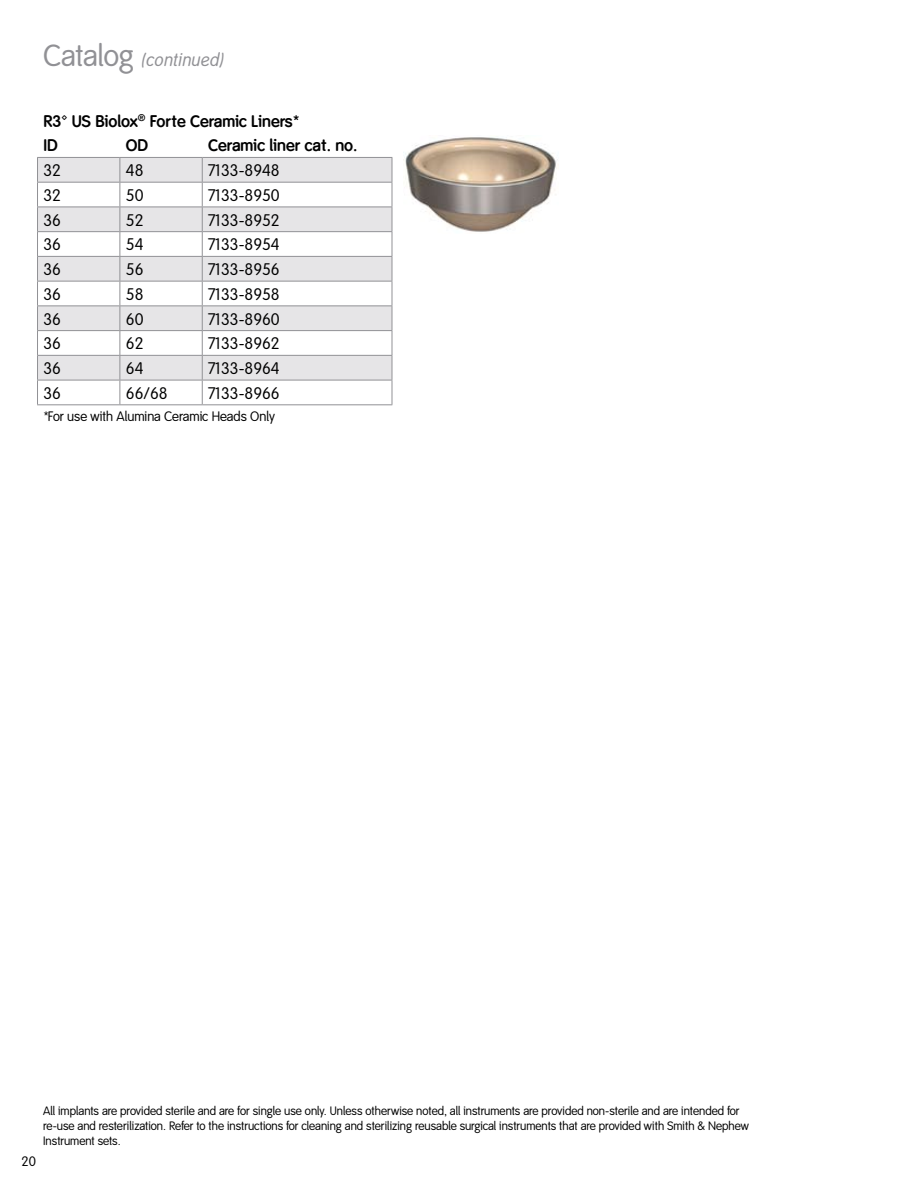
<style>
.page{position:relative;width:918px;height:1188px;background:#fff}
.page>*{position:absolute;margin:0;border:0;box-sizing:border-box;transform-origin:0 0}
.t1{font:italic 18px "Smith&Nephew";letter-spacing:.01em;color:#919195}
.t2{font:16.5px "Smith&Nephew";color:#000}
.t3{font:700 16.5px/24.8px "Smith&Nephew";color:#000}
.t4{font:13.5px "Smith&Nephew TF";color:#000}
.t5{font:13.5px "Smith&Nephew";color:#000}
.t6{font:12px/15px "Smith&Nephew";color:#000}
.s1{font-style:normal;font-size:30px}
</style>
<div class="page">
<svg style="left:203px;top:158px;width:189px;height:73px;fill:#e6e5e7"></svg>
<svg style="left:38px;top:232px;width:354px;height:174px"></svg>
<hr style="left:37px;top:157px;width:83px;height:1px;background:#919195">
<hr style="left:120px;top:157px;width:82px;height:1px;background:#919195">
<hr style="left:202px;top:157px;width:190px;height:1px;background:#919195">
<hr style="left:202px;top:182px;width:190px;height:1px;background:#919195">
<hr style="left:202px;top:207px;width:190px;height:1px;background:#919195">
<hr style="left:202px;top:231px;width:190px;height:1px;background:#919195">
<hr style="left:202px;top:305px;width:190px;height:1px;background:#919195">
<hr style="left:202px;top:330px;width:190px;height:1px;background:#919195">
<hr style="left:202px;top:355px;width:190px;height:1px;background:#919195">
<hr style="left:202px;top:380px;width:190px;height:1px;background:#919195">
<hr style="left:37px;top:404px;width:83px;height:1px;background:#919195">
<hr style="left:120px;top:404px;width:82px;height:1px;background:#919195">
<hr style="left:202px;top:404px;width:190px;height:1px;background:#919195">
<hr style="left:202px;top:256px;width:190px;height:1px;background:#919195">
<svg style="left:37px;top:158px;width:166px;height:246px"></svg>
<svg style="left:392px;top:158px;width:1px;height:246px"></svg>
<hr style="left:37px;top:281px;width:83px;height:1px;background:#919195">
<hr style="left:120px;top:281px;width:82px;height:1px;background:#919195">
<hr style="left:202px;top:281px;width:190px;height:1px;background:#919195">
<img style="left:405px;top:137px;width:153px;height:95px">
<h1 class="t1" style="left:43px;top:50px;width:183px"><span class="s1">Catalog</span> (continued)</h1>
<h2 class="t3" style="left:44px;top:109px;width:256px">R3™ US Biolox<sup>®</sup> Forte Ceramic Liners*<br>ID</h2>
<h2 class="t3" style="left:126px;top:134px;width:24px">OD</h2>
<h2 class="t3" style="left:208px;top:134px;width:151px">Ceramic liner cat. no.</h2>
<h2 class="t2" style="left:44px;top:161px;width:19px">32</h2>
<h2 class="t2" style="left:126px;top:161px;width:19px">48</h2>
<h2 class="t2" style="left:208px;top:161px;width:73px">7133-8948</h2>
<h2 class="t2" style="left:44px;top:186px;width:19px">32</h2>
<h2 class="t2" style="left:126px;top:186px;width:19px">50</h2>
<h2 class="t2" style="left:208px;top:186px;width:73px">7133-8950</h2>
<h2 class="t2" style="left:44px;top:210px;width:19px">36</h2>
<h2 class="t2" style="left:126px;top:210px;width:19px">52</h2>
<h2 class="t2" style="left:208px;top:210px;width:73px">7133-8952</h2>
<h2 class="t2" style="left:44px;top:235px;width:19px">36</h2>
<h2 class="t2" style="left:126px;top:235px;width:19px">54</h2>
<h2 class="t2" style="left:208px;top:235px;width:73px">7133-8954</h2>
<h2 class="t2" style="left:44px;top:260px;width:19px">36</h2>
<h2 class="t2" style="left:126px;top:260px;width:19px">56</h2>
<h2 class="t2" style="left:208px;top:260px;width:73px">7133-8956</h2>
<h2 class="t2" style="left:44px;top:285px;width:19px">36</h2>
<h2 class="t2" style="left:126px;top:285px;width:19px">58</h2>
<h2 class="t2" style="left:208px;top:285px;width:73px">7133-8958</h2>
<h2 class="t2" style="left:44px;top:309px;width:19px">36</h2>
<h2 class="t2" style="left:126px;top:309px;width:19px">60</h2>
<h2 class="t2" style="left:208px;top:309px;width:73px">7133-8960</h2>
<h2 class="t2" style="left:44px;top:334px;width:19px">36</h2>
<h2 class="t2" style="left:126px;top:334px;width:19px">62</h2>
<h2 class="t2" style="left:208px;top:334px;width:73px">7133-8962</h2>
<h2 class="t2" style="left:44px;top:359px;width:19px">36</h2>
<h2 class="t2" style="left:126px;top:359px;width:19px">64</h2>
<h2 class="t2" style="left:208px;top:359px;width:73px">7133-8964</h2>
<h2 class="t2" style="left:44px;top:384px;width:19px">36</h2>
<h2 class="t2" style="left:126px;top:384px;width:43px">66/68</h2>
<h2 class="t2" style="left:208px;top:384px;width:73px">7133-8966</h2>
<p class="t4" style="left:44px;top:409px;width:233px">*For use with Alumina Ceramic Heads Only</p>
<p class="t6" style="left:43px;top:1104px;width:707px">All implants are provided sterile and are for single use only. Unless otherwise noted, all instruments are provided non-sterile and are intended for re-use and resterilization. Refer to the instructions for cleaning and sterilizing reusable surgical instruments that are provided with Smith &amp; Nephew<br>Instrument sets.</p>
<p class="t5" style="left:22px;top:1154px;width:16px">20</p>
</div>
